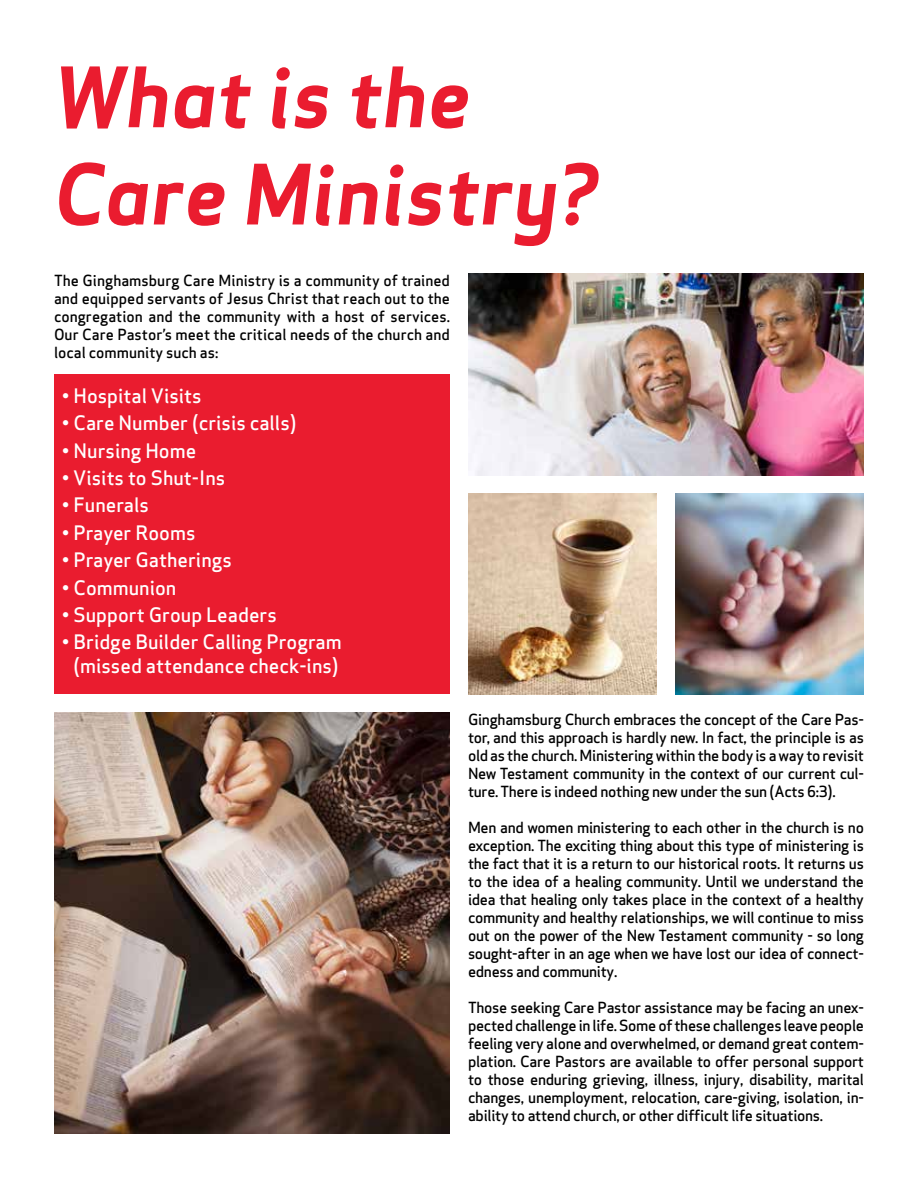
<style>
.page{position:relative;width:918px;height:1188px;background:#fff}
.page>*{position:absolute;margin:0;border:0;box-sizing:border-box;transform-origin:0 0}
.t1{font:81px/97.2px "Apex Sans Bold Italic T";color:#ea1c2f}
.t2{font:19.5px/23.4px "Apex Sans Medium T";color:#fff;text-align:center}
.t3{font:15px/18px "Apex Sans Medium T";letter-spacing:-.02em;color:#000;text-align:justify}
</style>
<div class="page">
<img style="left:675px;top:493px;width:189px;height:202px">
<img style="left:468px;top:274px;width:396px;height:201px">
<img style="left:468px;top:493px;width:189px;height:202px">
<img style="left:54px;top:713px;width:396px;height:421px">
<div style="left:54px;top:374px;width:396px;height:320px;background:#ea1c2f"></div>
<h1 class="t1" style="left:54px;top:48px;width:547px">What is the<br>Care Ministry?</h1>
<p class="t3" style="left:54px;top:271px;width:398px">The Ginghamsburg Care Ministry is a community of trained and equipped servants of Jesus Christ that reach out to the congregation and the community with a host of services.<br>Our Care Pastor’s meet the critical needs of the church and local community such as:</p>
<h2 class="t2" style="left:62px;top:384px;width:141px">• Hospital Visits</h2>
<h2 class="t2" style="left:62px;top:411px;width:236px">• Care Number (crisis calls)</h2>
<h2 class="t2" style="left:62px;top:439px;width:136px">• Nursing Home</h2>
<h2 class="t2" style="left:62px;top:466px;width:165px">• Visits to Shut-Ins</h2>
<h2 class="t2" style="left:62px;top:493px;width:89px">• Funerals</h2>
<h2 class="t2" style="left:62px;top:521px;width:135px">• Prayer Rooms</h2>
<h2 class="t2" style="left:62px;top:548px;width:172px">• Prayer Gatherings</h2>
<h2 class="t2" style="left:62px;top:576px;width:116px">• Communion</h2>
<h2 class="t2" style="left:62px;top:603px;width:217px">• Support Group Leaders</h2>
<h2 class="t2" style="left:62px;top:630px;width:281px">• Bridge Builder Calling Program (missed attendance check-ins)</h2>
<p class="t3" style="left:468px;top:710px;width:398px">Ginghamsburg Church embraces the concept of the Care Pas&shy;tor, and this approach is hardly new. In fact, the principle is as old as the church. Ministering within the body is a way to revisit New Testament community in the context of our current cul&shy;ture. There is indeed nothing new under the sun (Acts 6:3).</p>
<p class="t3" style="left:468px;top:818px;width:398px">Men and women ministering to each other in the church is no exception. The exciting thing about this type of ministering is the fact that it is a return to our historical roots. It returns us to the idea of a healing community. Until we understand the idea that healing only takes place in the context of a healthy community and healthy relationships, we will continue to miss out on the power of the New Testament community - so long sought-after in an age when we have lost our idea of connect&shy;edness and community.</p>
<p class="t3" style="left:468px;top:998px;width:398px">Those seeking Care Pastor assistance may be facing an unex&shy;pected challenge in life. Some of these challenges leave people feeling very alone and overwhelmed, or demand great contem&shy;plation. Care Pastors are available to offer personal support to those enduring grieving, illness, injury, disability, marital changes, unemployment, relocation, care-giving, isolation, in&shy;ability to attend church, or other difficult life situations.</p>
</div>
